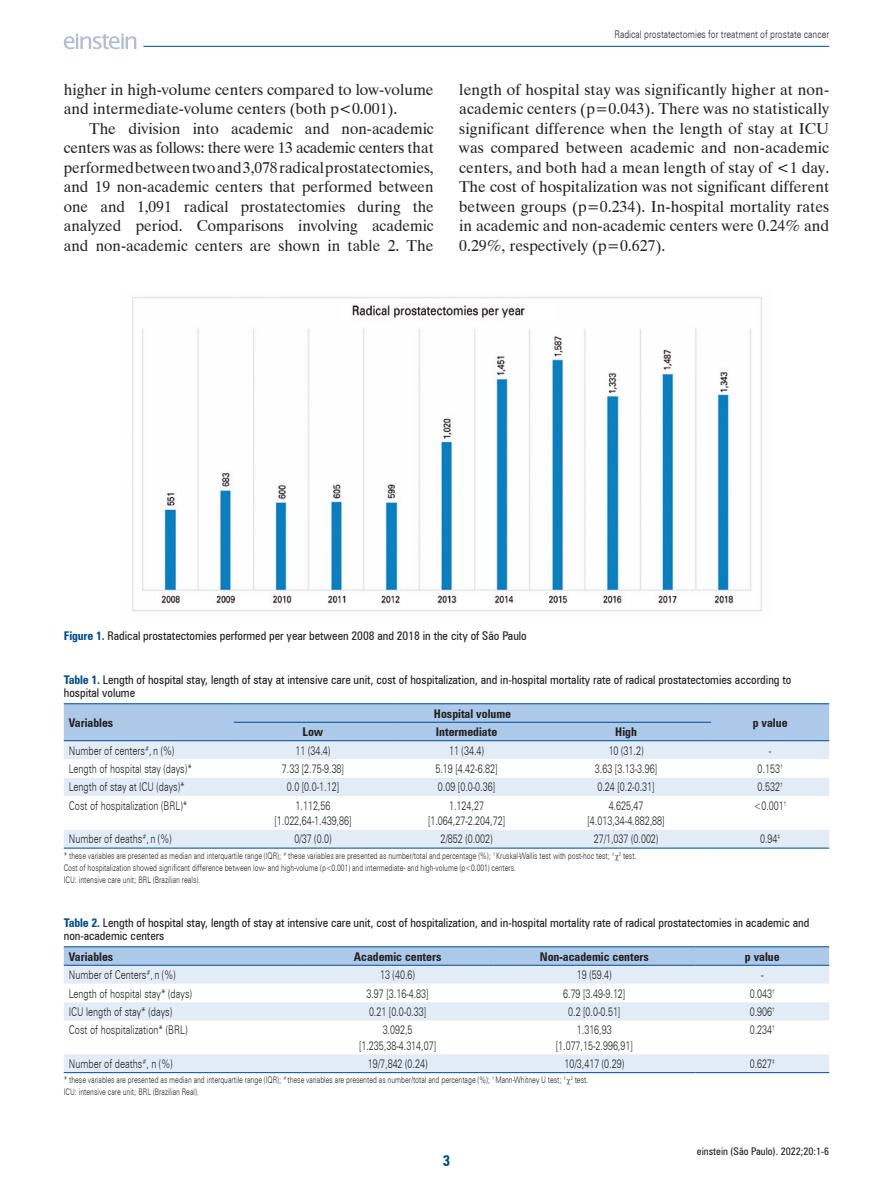
<style>
.page{position:relative;width:893px;height:1191px;background:#fff}
.page>*{position:absolute;margin:0;border:0;box-sizing:border-box;transform-origin:0 0}
.t1{font:15.75px/19.5px "Dutch 801 BT";color:#231f20;text-align:justify}
.t2{font:700 condensed 15px "Zurich BT";color:#004a8b}
.t3{font:300 12px/15px "Zurich BT";color:#231f20;text-align:center;scale:.75 1}
.t4{font:condensed 12px/13.5px "Zurich BT";color:#231f20}
.t5{font:700 condensed 12px "Zurich BT";color:#231f20}
.t6{font:300 10.5px "Zurich BT";color:#231f20;scale:.8 1}
.t7{font:condensed 10.5px "Zurich BT";color:#231f20}
.t8{font:300 9px/12px "Zurich BT";color:#231f20;scale:.75 1}
.s1{font-weight:700;color:#004a8b}
</style>
<div class="page">
<svg style="left:64px;top:34px;width:72px;height:15px"></svg>
<hr style="left:143px;top:46px;width:686px;height:1px;background:#004a8b">
<img style="left:132px;top:297px;width:630px;height:315px">
<div style="left:64px;top:704px;width:765px;height:36px;background:#acc9e9"></div>
<div style="left:64px;top:741px;width:765px;height:106px;background:#e1ecf7"></div>
<svg style="left:64px;top:759px;width:765px;height:70px"></svg>
<hr style="left:234px;top:722px;width:158px;height:1px;background:#004a8b">
<hr style="left:392px;top:722px;width:149px;height:1px;background:#004a8b">
<hr style="left:541px;top:722px;width:170px;height:1px;background:#004a8b">
<hr style="left:64px;top:703px;width:170px;height:1px;background:#004a8b">
<hr style="left:234px;top:703px;width:158px;height:1px;background:#004a8b">
<hr style="left:392px;top:703px;width:149px;height:1px;background:#004a8b">
<hr style="left:541px;top:703px;width:170px;height:1px;background:#004a8b">
<hr style="left:711px;top:703px;width:118px;height:1px;background:#004a8b">
<hr style="left:64px;top:740px;width:170px;height:1px;background:#004a8b">
<hr style="left:234px;top:740px;width:158px;height:1px;background:#004a8b">
<hr style="left:392px;top:740px;width:149px;height:1px;background:#004a8b">
<hr style="left:541px;top:740px;width:170px;height:1px;background:#004a8b">
<hr style="left:711px;top:740px;width:118px;height:1px;background:#004a8b">
<hr style="left:64px;top:847px;width:170px;height:1px;background:#004a8b">
<hr style="left:234px;top:847px;width:158px;height:1px;background:#004a8b">
<hr style="left:392px;top:847px;width:149px;height:1px;background:#004a8b">
<hr style="left:541px;top:847px;width:170px;height:1px;background:#004a8b">
<hr style="left:711px;top:847px;width:118px;height:1px;background:#004a8b">
<svg style="left:64px;top:947px;width:765px;height:18px;background:#a6c5e6"></svg>
<div style="left:64px;top:966px;width:765px;height:106px;background:#e1ecf7"></div>
<svg style="left:64px;top:983px;width:765px;height:71px"></svg>
<hr style="left:64px;top:946px;width:238px;height:1px;background:#004a8b">
<hr style="left:302px;top:946px;width:191px;height:1px;background:#004a8b">
<hr style="left:493px;top:946px;width:202px;height:1px;background:#004a8b">
<hr style="left:695px;top:946px;width:134px;height:1px;background:#004a8b">
<hr style="left:64px;top:965px;width:238px;height:1px;background:#004a8b">
<hr style="left:302px;top:965px;width:191px;height:1px;background:#004a8b">
<hr style="left:493px;top:965px;width:202px;height:1px;background:#004a8b">
<hr style="left:695px;top:965px;width:134px;height:1px;background:#004a8b">
<hr style="left:64px;top:1072px;width:238px;height:1px;background:#004a8b">
<hr style="left:302px;top:1072px;width:191px;height:1px;background:#004a8b">
<hr style="left:493px;top:1072px;width:202px;height:1px;background:#004a8b">
<hr style="left:695px;top:1072px;width:134px;height:1px;background:#004a8b">
<p class="t1" style="left:64px;top:80px;width:371px">higher in high-volume centers compared to low-volume and intermediate-volume centers (both p&lt;0.001).</p>
<p class="t1" style="left:64px;top:119px;width:371px;text-indent:26px">The division into academic and non-academic centers was as follows: there were 13 academic centers that performed between two and 3,078 radical prostatectomies, and 19 non-academic centers that performed between one and 1,091 radical prostatectomies during the analyzed period. Comparisons involving academic and non-academic centers are shown in table 2. The</p>
<p class="t6" style="left:615px;top:28px;width:270px">Radical prostatectomies for treatment of prostate cancer</p>
<p class="t1" style="left:459px;top:80px;width:371px">length of hospital stay was significantly higher at non&shy;academic centers (p=0.043). There was no statistically significant difference when the length of stay at ICU was compared between academic and non-academic centers, and both had a mean length of stay of &lt;1 day.<br>The cost of hospitalization was not significant different between groups (p=0.234). In-hospital mortality rates in academic and non-academic centers were 0.24% and 0.29%, respectively (p=0.627).</p>
<p class="t4" style="left:64px;top:628px;width:465px"><span class="s1">Figure 1.</span> Radical prostatectomies performed per year between 2008 and 2018 in the city of São Paulo</p>
<p class="t4" style="left:64px;top:673px;width:729px"><span class="s1">Table 1.</span> Length of hospital stay, length of stay at intensive care unit, cost of hospitalization, and in-hospital mortality rate of radical prostatectomies according to hospital volume</p>
<p class="t5" style="left:69px;top:715px;width:46px">Variables</p>
<p class="t5" style="left:434px;top:706px;width:79px">Hospital volume</p>
<p class="t5" style="left:753px;top:715px;width:36px">p value</p>
<p class="t5" style="left:303px;top:724px;width:22px">Low</p>
<p class="t5" style="left:436px;top:724px;width:63px">Intermediate</p>
<p class="t5" style="left:615px;top:724px;width:23px">High</p>
<p class="t3" style="left:69px;top:742px;width:142px">Number of centers<sup>#</sup>, n (%)</p>
<p class="t3" style="left:296px;top:742px;width:48px">11 (34.4)</p>
<p class="t3" style="left:449px;top:742px;width:48px">11 (34.4)</p>
<p class="t3" style="left:609px;top:742px;width:48px">10 (31.2)</p>
<p class="t3" style="left:769px;top:742px;width:5px">-</p>
<p class="t3" style="left:69px;top:761px;width:166px">Length of hospital stay (days)*</p>
<p class="t3" style="left:282px;top:761px;width:84px">7.33 [2.75-9.38]</p>
<p class="t3" style="left:435px;top:761px;width:84px">5.19 [4.42-6.82]</p>
<p class="t3" style="left:595px;top:761px;width:84px">3.63 [3.13-3.96]</p>
<p class="t3" style="left:758px;top:761px;width:35px">0.153<sup>†</sup></p>
<p class="t3" style="left:69px;top:779px;width:156px">Length of stay at ICU (days)*</p>
<p class="t3" style="left:287px;top:779px;width:71px">0.0 [0.0-1.12]</p>
<p class="t3" style="left:438px;top:779px;width:78px">0.09 [0.0-0.36]</p>
<p class="t3" style="left:597px;top:779px;width:78px">0.24 [0.2-0.31]</p>
<p class="t3" style="left:758px;top:779px;width:35px">0.532<sup>†</sup></p>
<p class="t3" style="left:69px;top:798px;width:160px">Cost of hospitalization (BRL)*</p>
<p class="t3" style="left:274px;top:798px;width:104px">1.112,56 [1.022,64-1.439,86]</p>
<p class="t3" style="left:428px;top:798px;width:104px">1.124,27 [1.064,27-2.204,72]</p>
<p class="t3" style="left:587px;top:798px;width:104px">4.625,47 [4.013,34-4.882,88]</p>
<p class="t3" style="left:754px;top:798px;width:45px">&lt;0.001<sup>†</sup></p>
<p class="t3" style="left:69px;top:831px;width:138px">Number of deaths<sup>#</sup>, n (%)</p>
<p class="t3" style="left:294px;top:831px;width:51px">0/37 (0.0)</p>
<p class="t3" style="left:440px;top:831px;width:71px">2/852 (0.002)</p>
<p class="t3" style="left:594px;top:831px;width:88px">27/1,037 (0.002)</p>
<p class="t3" style="left:760px;top:831px;width:28px">0.94<sup>‡</sup></p>
<p class="t8" style="left:64px;top:849px;width:765px">* these variables are presented as median and interquartile range (IQR); <sup>#</sup> these variables are presented as number/total and percentage (%); <sup>†</sup> Kruskal-Wallis test with post-hoc test; <sup>‡</sup> <sup>2</sup> test.<br>Cost of hospitalization showed significant difference between low- and high-volume (p&lt;0.001) and intermediate- and high-volume (p&lt;0.001) centers.<br>ICU: intensive care unit; BRL (Brazilian reals).</p>
<p class="t4" style="left:64px;top:915px;width:747px"><span class="s1">Table 2.</span> Length of hospital stay, length of stay at intensive care unit, cost of hospitalization, and in-hospital mortality rate of radical prostatectomies in academic and non-academic centers</p>
<p class="t5" style="left:69px;top:949px;width:46px">Variables</p>
<p class="t5" style="left:354px;top:949px;width:89px">Academic centers</p>
<p class="t5" style="left:540px;top:949px;width:111px">Non-academic centers</p>
<p class="t5" style="left:745px;top:949px;width:36px">p value</p>
<p class="t3" style="left:69px;top:967px;width:144px">Number of Centers<sup>#</sup>, n (%)</p>
<p class="t3" style="left:380px;top:967px;width:48px">13 (40.6)</p>
<p class="t3" style="left:577px;top:967px;width:48px">19 (59.4)</p>
<p class="t3" style="left:761px;top:967px;width:5px">-</p>
<p class="t3" style="left:69px;top:985px;width:166px">Length of hospital stay* (days)</p>
<p class="t3" style="left:366px;top:985px;width:84px">3.97 [3.16-4.83]</p>
<p class="t3" style="left:563px;top:985px;width:84px">6.79 [3.49-9.12]</p>
<p class="t3" style="left:750px;top:985px;width:35px">0.043<sup>†</sup></p>
<p class="t3" style="left:69px;top:1004px;width:139px">ICU length of stay* (days)</p>
<p class="t3" style="left:369px;top:1004px;width:78px">0.21 [0.0-0.33]</p>
<p class="t3" style="left:568px;top:1004px;width:71px">0.2 [0.0-0.51]</p>
<p class="t3" style="left:750px;top:1004px;width:35px">0.906<sup>†</sup></p>
<p class="t3" style="left:69px;top:1022px;width:160px">Cost of hospitalization* (BRL)</p>
<p class="t3" style="left:359px;top:1022px;width:104px">3.092,5 [1.235,38-4.314,07]</p>
<p class="t3" style="left:556px;top:1022px;width:104px">1.316,93 [1.077,15-2.996,91]</p>
<p class="t3" style="left:750px;top:1022px;width:35px">0.234<sup>†</sup></p>
<p class="t3" style="left:69px;top:1056px;width:140px">Number of deaths<sup>#</sup>, n (%)</p>
<p class="t3" style="left:368px;top:1056px;width:81px">19/7,842 (0.24)</p>
<p class="t3" style="left:564px;top:1056px;width:81px">10/3,417 (0.29)</p>
<p class="t3" style="left:750px;top:1056px;width:35px">0.627<sup>‡</sup></p>
<p class="t8" style="left:64px;top:1074px;width:701px">* these variables are presented as median and interquartile range (IQR); <sup>#</sup> these variables are presented as number/total and percentage (%); <sup>†</sup> Mann-Whitney U test; <sup>‡</sup> <sup>2</sup> test.<br>ICU: intensive care unit; BRL (Brazilian Real).</p>
<p class="t2" style="left:443px;top:1151px;width:9px">3</p>
<p class="t7" style="left:697px;top:1144px;width:134px">einstein (São Paulo). 2022;20:1-6</p>
</div>
